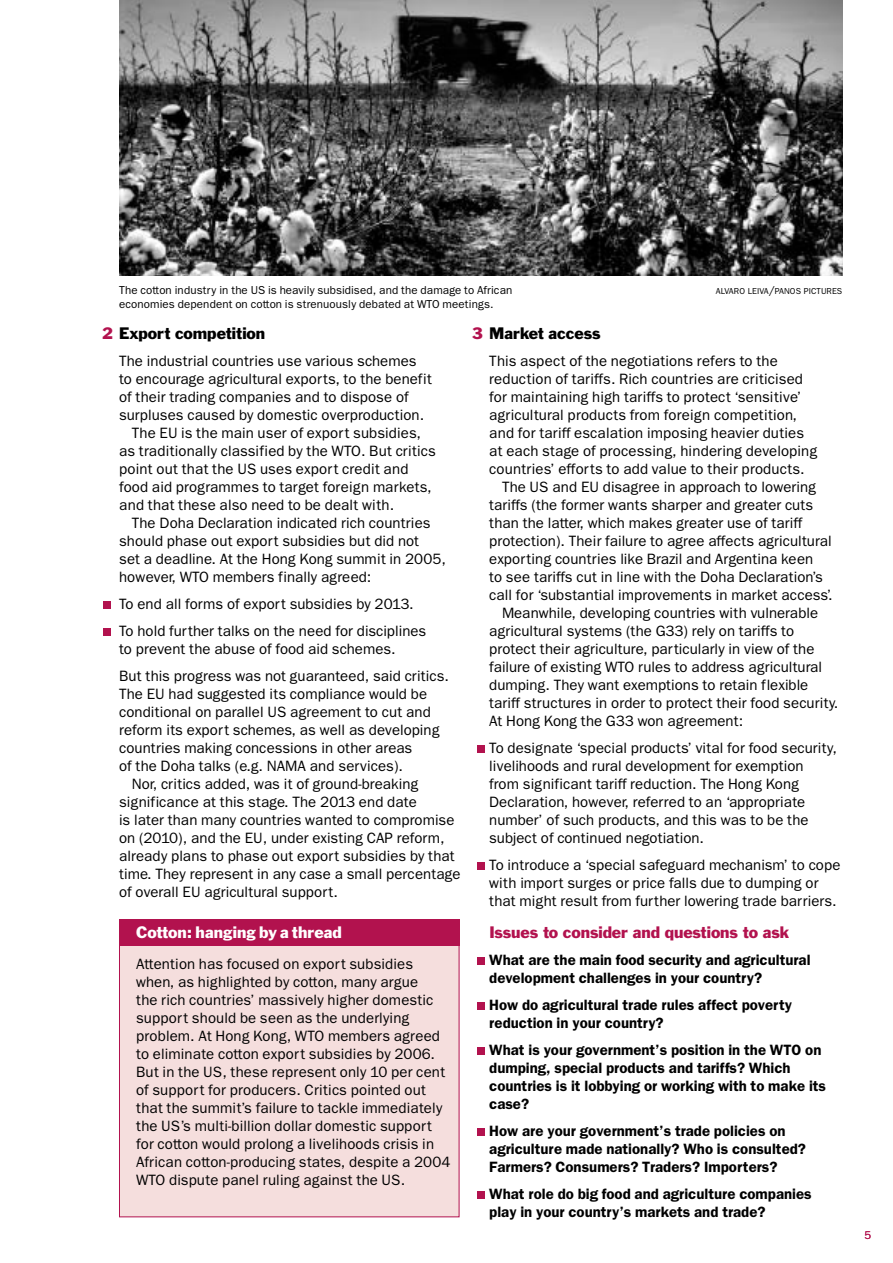
<style>
.page{position:relative;width:893px;height:1263px;background:#fff}
.page>*{position:absolute;margin:0;border:0;box-sizing:border-box;transform-origin:0 0}
.t1{font:15.3px "Franklin Gothic";letter-spacing:-.005em;color:#b2124e}
.t2{font:15.3px "Franklin Gothic";color:#000}
.t3{font:15.3px "Franklin Gothic";letter-spacing:.005em;color:#fff}
.t4{font:15px/18px "Franklin Gothic";letter-spacing:.005em;color:#000}
.t5{font:600 15px/18px "Franklin Gothic";color:#000}
.t6{font:11.55px "Franklin Gothic";letter-spacing:.005em;color:#000}
.t7{font:11.25px "Franklin Gothic";color:#b2124e}
.t8{font:8.7px "Franklin Gothic";letter-spacing:.01em;color:#000}
.s1{font-size:11.55px}
.s2{color:#b2124e}
</style>
<div class="page">
<div style="left:119px;top:920px;width:340px;height:297px;background:#f5dedd"></div>
<div style="left:119px;top:920px;width:340px;height:26px;background:#b2124e"></div>
<div style="left:104px;top:628px;width:7px;height:8px;background:#b2124e"></div>
<div style="left:104px;top:602px;width:7px;height:7px;background:#b2124e"></div>
<div style="left:477px;top:1191px;width:7px;height:7px;background:#b2124e"></div>
<div style="left:477px;top:1128px;width:7px;height:8px;background:#b2124e"></div>
<div style="left:477px;top:1047px;width:7px;height:7px;background:#b2124e"></div>
<div style="left:477px;top:1002px;width:7px;height:8px;background:#b2124e"></div>
<div style="left:477px;top:957px;width:7px;height:7px;background:#b2124e"></div>
<div style="left:477px;top:862px;width:7px;height:8px;background:#b2124e"></div>
<div style="left:477px;top:746px;width:7px;height:7px;background:#b2124e"></div>
<img style="left:119px;top:0;width:723px;height:276px">
<p class="t6" style="left:119px;top:286px;width:395px">The cotton industry in the US is heavily subsidised, and the damage to African</p>
<p class="t8" style="left:715px;top:288px;width:128px">ALVARO LEIVA<span class="s1">/</span>PANOS PICTURES</p>
<p class="t6" style="left:119px;top:300px;width:376px">economies dependent on cotton is strenuously debated at WTO meetings.</p>
<p class="t2" style="left:102px;top:327px;width:165px"><span class="s2">2</span> Export competition</p>
<p class="t4" style="left:119px;top:353px;width:299px">The industrial countries use various schemes</p>
<p class="t4" style="left:119px;top:371px;width:314px">to encourage agricultural exports, to the benefit</p>
<p class="t4" style="left:119px;top:389px;width:291px">of their trading companies and to dispose of</p>
<p class="t4" style="left:119px;top:407px;width:306px">surpluses caused by domestic overproduction.</p>
<p class="t4" style="left:132px;top:425px;width:290px">The EU is the main user of export subsidies,</p>
<p class="t4" style="left:119px;top:443px;width:318px">as traditionally classified by the WTO. But critics</p>
<p class="t4" style="left:119px;top:461px;width:291px">point out that the US uses export credit and</p>
<p class="t4" style="left:119px;top:479px;width:314px">food aid programmes to target foreign markets,</p>
<p class="t4" style="left:119px;top:497px;width:277px">and that these also need to be dealt with.</p>
<p class="t4" style="left:132px;top:515px;width:300px">The Doha Declaration indicated rich countries</p>
<p class="t4" style="left:119px;top:533px;width:301px">should phase out export subsidies but did not</p>
<p class="t4" style="left:119px;top:551px;width:328px">set a deadline. At the Hong Kong summit in 2005,</p>
<p class="t4" style="left:119px;top:569px;width:254px">however, WTO members finally agreed:</p>
<p class="t4" style="left:119px;top:592px;width:309px;line-height:27px">To end all forms of export subsidies by 2013.<br>To hold further talks on the need for disciplines</p>
<p class="t4" style="left:119px;top:637px;width:331px;line-height:27px">to prevent the abuse of food aid schemes.<br>But this progress was not guaranteed, said critics.</p>
<p class="t4" style="left:119px;top:686px;width:322px">The EU had suggested its compliance would be conditional on parallel US agreement to cut and reform its export schemes, as well as developing countries making concessions in other areas<br>of the Doha talks (e.g. NAMA and services).</p>
<p class="t4" style="left:119px;top:776px;width:343px;text-indent:13px">Nor, critics added, was it of ground-breaking significance at this stage. The 2013 end date<br>is later than many countries wanted to compromise on (2010), and the EU, under existing CAP reform, already plans to phase out export subsidies by that time. They represent in any case a small percentage of overall EU agricultural support.</p>
<p class="t3" style="left:136px;top:926px;width:207px">Cotton: hanging by a thread</p>
<p class="t4" style="left:136px;top:956px;width:316px">Attention has focused on export subsidies when, as highlighted by cotton, many argue<br>the rich countries’ massively higher domestic support should be seen as the underlying problem. At Hong Kong, WTO members agreed to eliminate cotton export subsidies by 2006.<br>But in the US, these represent only 10 per cent of support for producers. Critics pointed out that the summit’s failure to tackle immediately the US’s multi-billion dollar domestic support for cotton would prolong a livelihoods crisis in African cotton-producing states, despite a 2004<br>WTO dispute panel ruling against the US.</p>
<p class="t2" style="left:472px;top:327px;width:130px"><span class="s2">3</span> Market access</p>
<p class="t4" style="left:489px;top:353px;width:290px">This aspect of the negotiations refers to the</p>
<p class="t4" style="left:489px;top:371px;width:315px">reduction of tariffs. Rich countries are criticised</p>
<p class="t4" style="left:489px;top:389px;width:313px">for maintaining high tariffs to protect ‘sensitive’</p>
<p class="t4" style="left:489px;top:407px;width:309px">agricultural products from foreign competition,</p>
<p class="t4" style="left:489px;top:425px;width:316px">and for tariff escalation imposing heavier duties</p>
<p class="t4" style="left:489px;top:443px;width:329px">at each stage of processing, hindering developing</p>
<p class="t4" style="left:489px;top:461px;width:317px">countries’ efforts to add value to their products.</p>
<p class="t4" style="left:502px;top:479px;width:315px">The US and EU disagree in approach to lowering</p>
<p class="t4" style="left:489px;top:497px;width:325px">tariffs (the former wants sharper and greater cuts</p>
<p class="t4" style="left:489px;top:515px;width:314px">than the latter, which makes greater use of tariff</p>
<p class="t4" style="left:489px;top:533px;width:344px">protection). Their failure to agree affects agricultural</p>
<p class="t4" style="left:489px;top:551px;width:325px">exporting countries like Brazil and Argentina keen</p>
<p class="t4" style="left:489px;top:569px;width:335px">to see tariffs cut in line with the Doha Declaration’s</p>
<p class="t4" style="left:489px;top:587px;width:345px">call for ‘substantial improvements in market access’.</p>
<p class="t4" style="left:502px;top:605px;width:317px">Meanwhile, developing countries with vulnerable</p>
<p class="t4" style="left:489px;top:623px;width:306px">agricultural systems (the G33) rely on tariffs to</p>
<p class="t4" style="left:489px;top:641px;width:327px">protect their agriculture, particularly in view of the</p>
<p class="t4" style="left:489px;top:659px;width:334px">failure of existing WTO rules to address agricultural</p>
<p class="t4" style="left:489px;top:677px;width:321px">dumping. They want exemptions to retain flexible</p>
<p class="t4" style="left:489px;top:695px;width:350px">tariff structures in order to protect their food security.</p>
<p class="t4" style="left:489px;top:713px;width:255px">At Hong Kong the G33 won agreement:</p>
<p class="t4" style="left:489px;top:740px;width:349px">To designate ‘special products’ vital for food security, livelihoods and rural development for exemption from significant tariff reduction. The Hong Kong Declaration, however, referred to an ‘appropriate number’ of such products, and this was to be the subject of continued negotiation.</p>
<p class="t4" style="left:489px;top:857px;width:353px">To introduce a ‘special safeguard mechanism’ to cope with import surges or price falls due to dumping or that might result from further lowering trade barriers.</p>
<p class="t1" style="left:489px;top:926px;width:301px">Issues to consider and questions to ask</p>
<p class="t5" style="left:489px;top:952px;width:323px">What are the main food security and agricultural development challenges in your country?</p>
<p class="t5" style="left:489px;top:997px;width:304px">How do agricultural trade rules affect poverty reduction in your country?</p>
<p class="t5" style="left:489px;top:1042px;width:338px">What is your government’s position in the WTO on dumping, special products and tariffs? Which countries is it lobbying or working with to make its case?</p>
<p class="t5" style="left:489px;top:1123px;width:318px">How are your government’s trade policies on agriculture made nationally? Who is consulted?<br>Farmers? Consumers? Traders? Importers?</p>
<p class="t5" style="left:489px;top:1186px;width:324px">What role do big food and agriculture companies play in your country’s markets and trade?</p>
<p class="t7" style="left:864px;top:1231px;width:8px">5</p>
</div>
